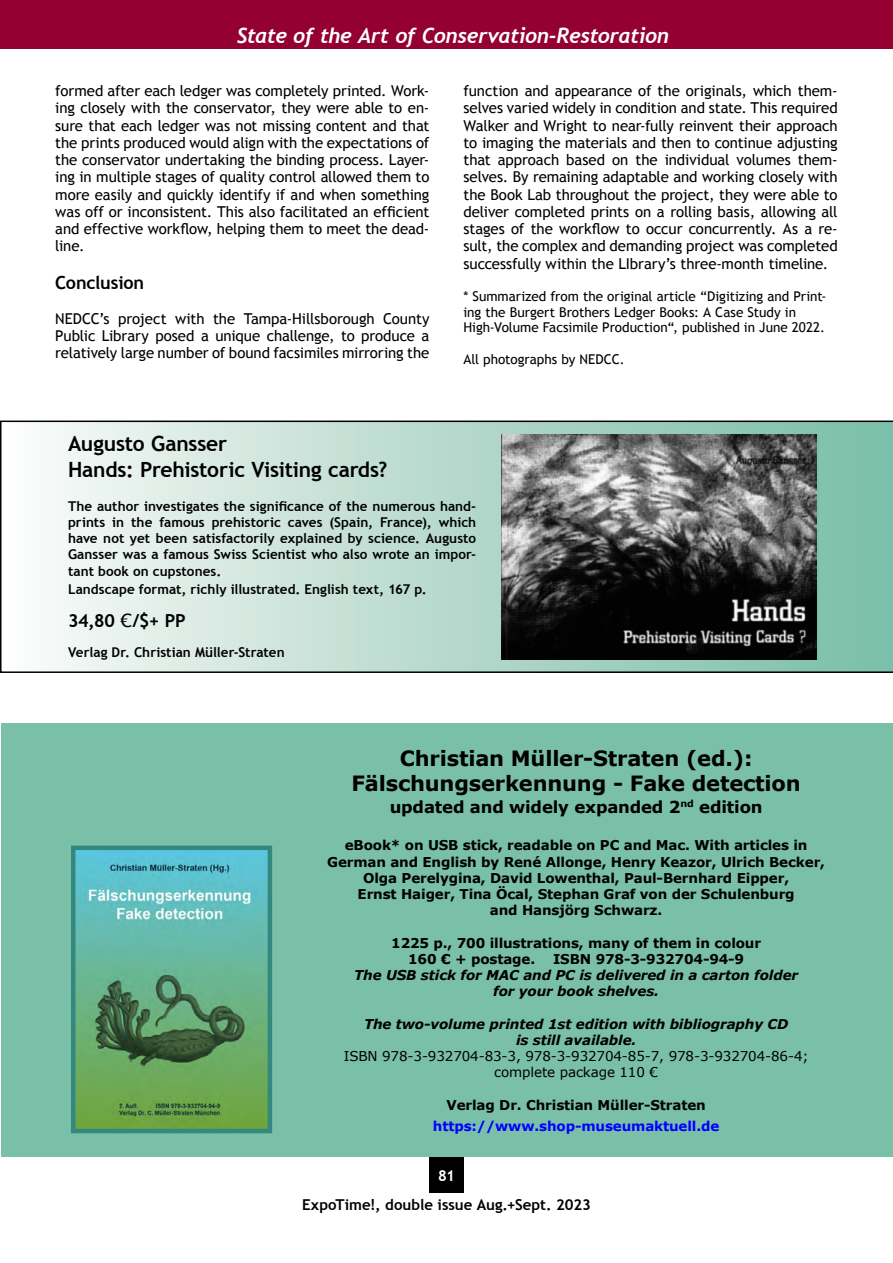
<style>
.page{position:relative;width:893px;height:1263px;background:#fff}
.page>*{position:absolute;margin:0;border:0;box-sizing:border-box;transform-origin:0 0}
.t1{font:700 21px "Verdana";letter-spacing:-.01em;color:#000}
.t2{font:700 21px "Trebuchet MS";letter-spacing:-.01em;color:#000}
.t3{font:italic 700 21px "Trebuchet";letter-spacing:-.02em;color:#fff}
.Normal_wrd_6{font:700 18px "Trebuchet MS";letter-spacing:-.015em;color:#000}
.t4{font:700 16.5px "Verdana";letter-spacing:-.01em;color:#000}
.Normal_wrd_6-2{font:15px/17.2px "Trebuchet MS";letter-spacing:-.005em;color:#000;text-align:justify}
.t5{font:700 15px "Trebuchet MS";letter-spacing:-.005em;color:#000}
.t6{font:700 15px "Trebuchet MS";color:#fff}
.t7{font:700 13.5px/16.2px "Verdana";letter-spacing:-.01em;color:#000;text-align:center}
.t8{font:700 13.5px/16.2px "Trebuchet MS";letter-spacing:.005em;color:#000;text-align:justify}
.Normal_wrd_6-3{font:13.5px/15.6px "Trebuchet MS";color:#000}
.t9{font:italic 700 13.5px "Verdana";letter-spacing:-.01em;color:#000}
.t10{font:13.5px "Verdana";letter-spacing:-.01em;color:#000}
.t11{font:700 13.5px "Verdana";letter-spacing:-.01em;color:#00f}
.s1{font-family:"Verdana";font-weight:400}
</style>
<div class="page">
<div style="left:429px;top:1157px;width:34px;height:36px;background:#000"></div>
<div style="left:0;top:0;width:893px;height:49px;background:#930031"></div>
<svg style="left:0;top:421px;width:893px;height:252px;background:#c2ddd3"></svg>
<img style="left:502px;top:434px;width:315px;height:225px">
<div style="left:2px;top:723px;width:891px;height:434px;background:#7ac0a9"></div>
<img style="left:76px;top:850px;width:191px;height:278px">
<div style="left:71px;top:845px;width:201px;height:288px;border:4px solid #33897e"></div>
<p class="t3" style="left:237px;top:23px;width:434px">State of the Art of Conservation-Restoration</p>
<p class="Normal_wrd_6-2" style="left:55px;top:82px;width:376px">formed after each ledger was completely printed. Work&shy;ing closely with the conservator, they were able to en&shy;sure that each ledger was not missing content and that the prints produced would align with the expectations of the conservator undertaking the binding process. Layer&shy;ing in multiple stages of quality control allowed them to more easily and quickly identify if and when something was off or inconsistent. This also facilitated an efficient and effective workflow, helping them to meet the dead&shy;line.</p>
<p class="Normal_wrd_6" style="left:55px;top:272px;width:90px">Conclusion</p>
<p class="Normal_wrd_6-2" style="left:55px;top:310px;width:376px">NEDCC’s project with the Tampa-Hillsborough County Public Library posed a unique challenge, to produce a relatively large number of bound facsimiles mirroring the</p>
<p class="Normal_wrd_6-2" style="left:463px;top:82px;width:376px">function and appearance of the originals, which them&shy;selves varied widely in condition and state. This required Walker and Wright to near-fully reinvent their approach to imaging the materials and then to continue adjusting that approach based on the individual volumes them&shy;selves. By remaining adaptable and working closely with the Book Lab throughout the project, they were able to deliver completed prints on a rolling basis, allowing all stages of the workflow to occur concurrently. As a re&shy;sult, the complex and demanding project was completed successfully within the LIbrary’s three-month timeline.</p>
<p class="Normal_wrd_6-3" style="left:463px;top:289px;width:365px">* Summarized from the original article “Digitizing and Print&shy;ing the Burgert Brothers Ledger Books: A Case Study in<br>High-Volume Facsimile Production“, published in June 2022.</p>
<p class="Normal_wrd_6-3" style="left:463px;top:351px;width:163px">All photographs by NEDCC.</p>
<p class="t2" style="left:68px;top:431px;width:161px">Augusto Gansser</p>
<p class="t2" style="left:68px;top:456px;width:321px">Hands: Prehistoric Visiting cards?</p>
<p class="t8" style="left:68px;top:498px;width:410px">The author investigates the significance of the numerous hand&shy;prints in the famous prehistoric caves (Spain, France), which have not yet been satisfactorily explained by science. Augusto Gansser was a famous Swiss Scientist who also wrote an impor&shy;tant book on cupstones.</p>
<p class="t8" style="left:68px;top:581px;width:360px">Landscape format, richly illustrated. English text, 167 p.</p>
<p class="Normal_wrd_6" style="left:68px;top:609px;width:119px">34,80 <span class="s1">€</span>/$+ PP</p>
<p class="t8" style="left:68px;top:644px;width:218px">Verlag Dr. Christian Müller-Straten</p>
<p class="t1" style="left:400px;top:743px;width:354px">Christian Müller-Straten (ed.):</p>
<p class="t1" style="left:352px;top:768px;width:451px">Fälschungserkennung - Fake detection</p>
<p class="t4" style="left:390px;top:795px;width:374px">updated and widely expanded 2<sup>nd</sup> edition</p>
<p class="t7" style="left:345px;top:837px;width:464px">eBook* on USB stick, readable on PC and Mac. With articles in</p>
<p class="t7" style="left:327px;top:853px;width:499px">German and English by René Allonge, Henry Keazor, Ulrich Becker,<br>Olga Perelygina, David Lowenthal, Paul-Bernhard Eipper,</p>
<p class="t7" style="left:358px;top:886px;width:439px">Ernst Haiger, Tina Öcal, Stephan Graf von der Schulenburg</p>
<p class="t7" style="left:490px;top:902px;width:174px">and Hansjörg Schwarz.</p>
<p class="t7" style="left:391px;top:934px;width:371px">1225 p., 700 illustrations, many of them in colour</p>
<p class="t7" style="left:408px;top:950px;width:129px">160 € + postage.</p>
<p class="t7" style="left:553px;top:950px;width:193px">ISBN 978-3-932704-94-9</p>
<p class="t9" style="left:354px;top:965px;width:445px">The USB stick for MAC and PC is delivered in a carton folder</p>
<p class="t9" style="left:493px;top:982px;width:167px">for your book shelves.</p>
<p class="t9" style="left:364px;top:1014px;width:426px">The two-volume printed 1st edition with bibliography CD</p>
<p class="t9" style="left:516px;top:1030px;width:122px">is still available.</p>
<p class="t10" style="left:344px;top:1047px;width:466px">ISBN 978-3-932704-83-3, 978-3-932704-85-7, 978-3-932704-86-4;</p>
<p class="t10" style="left:494px;top:1063px;width:165px">complete package 110 €</p>
<p class="t7" style="left:447px;top:1096px;width:261px">Verlag Dr. Christian Müller-Straten</p>
<p class="t11" style="left:433px;top:1117px;width:288px">https://www.shop-museumaktuell.de</p>
<p class="t6" style="left:438px;top:1166px;width:18px">81</p>
<p class="t5" style="left:302px;top:1195px;width:290px">ExpoTime!, double issue Aug.+Sept. 2023</p>
</div>
